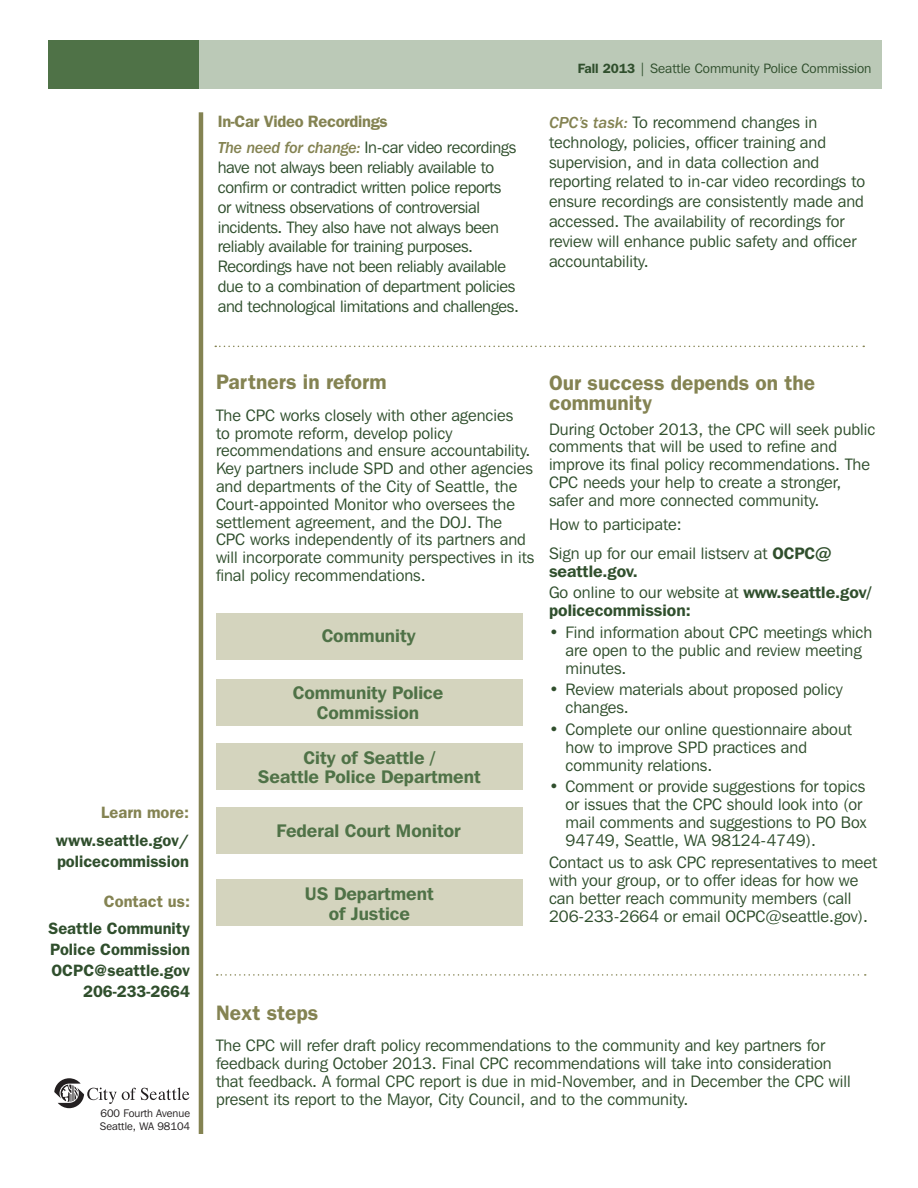
<style>
.page{position:relative;width:918px;height:1188px;background:#fff}
.page>*{position:absolute;margin:0;border:0;box-sizing:border-box;transform-origin:0 0}
.t1{font:600 21px/19.8px "Franklin Gothic";color:#848352}
.t2{font:600 18.15px/19.8px "Franklin Gothic IT Cby BT";color:#4f7247;text-align:center}
.t3{font:16.5px/17.9px "Franklin Gothic IT Cby BT";color:#304f2d}
.t4{font:16.5px/19.8px "Franklin Gothic IT Cby BT";letter-spacing:-.02em;color:#304f2d}
.t5{font:600 16.5px/21px "Franklin Gothic";color:#304f2d;text-align:right}
.t6{font:600 16.5px/21.5px "Franklin Gothic IT Cby BT";color:#304f2d}
.t7{font:600 16.5px "Franklin Gothic";letter-spacing:-.01em;color:#848352}
.t8{font:13.5px "Franklin Gothic IT Cby BT";color:#304f2d}
.t9{font:10.95px/13.5px "Franklin Gothic IT Cby BT";color:#231f20}
.s1{font-family:"Franklin Gothic";font-weight:500;font-style:italic;color:#848352}
.s2{font-family:"Franklin Gothic";font-weight:600}
.s3{font-weight:600}
.s4{font-weight:400}
</style>
<div class="page">
<hr style="left:199px;top:112px;width:4px;height:1022px;background:#848352">
<svg style="left:54px;top:1078px;width:135px;height:30px"></svg>
<div style="left:49px;top:40px;width:682px;height:49px;background:#4f7247"></div>
<div style="left:200px;top:40px;width:682px;height:49px;background:#bbc9b7"></div>
<svg style="left:215px;top:346px;width:649px;height:1px"></svg>
<svg style="left:217px;top:974px;width:649px;height:2px"></svg>
<div style="left:216px;top:879px;width:307px;height:46px;background:#d4d4be"></div>
<div style="left:216px;top:808px;width:307px;height:46px;background:#d4d4be"></div>
<div style="left:216px;top:744px;width:307px;height:46px;background:#d4d4be"></div>
<div style="left:216px;top:679px;width:307px;height:47px;background:#d4d4be"></div>
<div style="left:216px;top:613px;width:307px;height:47px;background:#d4d4be"></div>
<p class="t7" style="left:101px;top:803px;width:89px">Learn more:</p>
<p class="t5" style="left:56px;top:830px;width:135px;text-align:left">www.seattle.gov/ policecommission</p>
<p class="t7" style="left:104px;top:891px;width:88px">Contact us:</p>
<p class="t5" style="left:49px;top:918px;width:143px">Seattle Community<br>Police Commission<br>OCPC@seattle.gov<br>206-233-2664</p>
<p class="t9" style="left:100px;top:1106px;width:92px">600 Fourth Avenue<br>Seattle, WA 98104</p>
<p class="t7" style="left:218px;top:111px;width:172px">In-Car Video Recordings</p>
<p class="t4" style="left:218px;top:137px;width:303px"><span class="s1">The need for change:</span> In-car video recordings have not always been reliably available to confirm or contradict written police reports or witness observations of controversial incidents. They also have not always been reliably available for training purposes.<br>Recordings have not been reliably available due to a combination of department policies and technological limitations and challenges.</p>
<p class="t8" style="left:578px;top:60px;width:295px"><span class="s2">Fall 2013</span> | Seattle Community Police Commission</p>
<p class="t3" style="left:549px;top:112px;width:318px;line-height:19.8px"><span class="s1">CPC’s task:</span> To recommend changes in technology, policies, officer training and supervision, and in data collection and reporting related to in-car video recordings to ensure recordings are consistently made and accessed. The availability of recordings for review will enhance public safety and officer accountability.</p>
<p class="t1" style="left:216px;top:372px;width:172px">Partners in reform</p>
<p class="t3" style="left:216px;top:406px;width:320px">The CPC works closely with other agencies<br>to promote reform, develop policy recommendations and ensure accountability.<br>Key partners include SPD and other agencies and departments of the City of Seattle, the Court-appointed Monitor who oversees the settlement agreement, and the DOJ. The CPC works independently of its partners and will incorporate community perspectives in its final policy recommendations.</p>
<p class="t2" style="left:322px;top:625px;width:95px">Community</p>
<p class="t2" style="left:293px;top:682px;width:152px">Community Police<br>Commission</p>
<p class="t2" style="left:258px;top:747px;width:224px">City of Seattle /<br>Seattle Police Department</p>
<p class="t2" style="left:277px;top:820px;width:186px">Federal Court Monitor</p>
<p class="t2" style="left:305px;top:884px;width:130px">US Department of Justice</p>
<p class="t1" style="left:549px;top:373px;width:268px">Our success depends on the community</p>
<p class="t3" style="left:549px;top:420px;width:328px">During October 2013, the CPC will seek public comments that will be used to refine and improve its final policy recommendations. The CPC needs your help to create a stronger, safer and more connected community.</p>
<p class="t3" style="left:549px;top:510px;width:284px;line-height:28.2px">How to participate:<br>Sign up for our email listserv at <span class="s3">OCPC@</span></p>
<p class="t6" style="left:549px;top:560px;width:324px">seattle.gov.<br><span class="s4">Go online to our website at</span> www.seattle.gov/</p>
<p class="t6" style="left:549px;top:599px;width:143px">policecommission:</p>
<p class="t3" style="left:566px;top:623px;width:308px;text-indent:-16px">• Find information about CPC meetings which are open to the public and review meeting minutes.</p>
<p class="t3" style="left:566px;top:680px;width:279px;text-indent:-16px">• Review materials about proposed policy changes.</p>
<p class="t3" style="left:566px;top:720px;width:288px;text-indent:-16px">• Complete our online questionnaire about how to improve SPD practices and community relations.</p>
<p class="t3" style="left:566px;top:777px;width:302px;text-indent:-16px">• Comment or provide suggestions for topics or issues that the CPC should look into (or mail comments and suggestions to PO Box 94749, Seattle, WA 98124-4749).</p>
<p class="t3" style="left:549px;top:853px;width:330px">Contact us to ask CPC representatives to meet with your group, or to offer ideas for how we can better reach community members (call 206-233-2664 or email OCPC@seattle.gov).</p>
<p class="t1" style="left:216px;top:1003px;width:104px">Next steps</p>
<p class="t3" style="left:216px;top:1037px;width:636px">The CPC will refer draft policy recommendations to the community and key partners for feedback during October 2013. Final CPC recommendations will take into consideration that feedback. A formal CPC report is due in mid-November, and in December the CPC will present its report to the Mayor, City Council, and to the community.</p>
</div>
